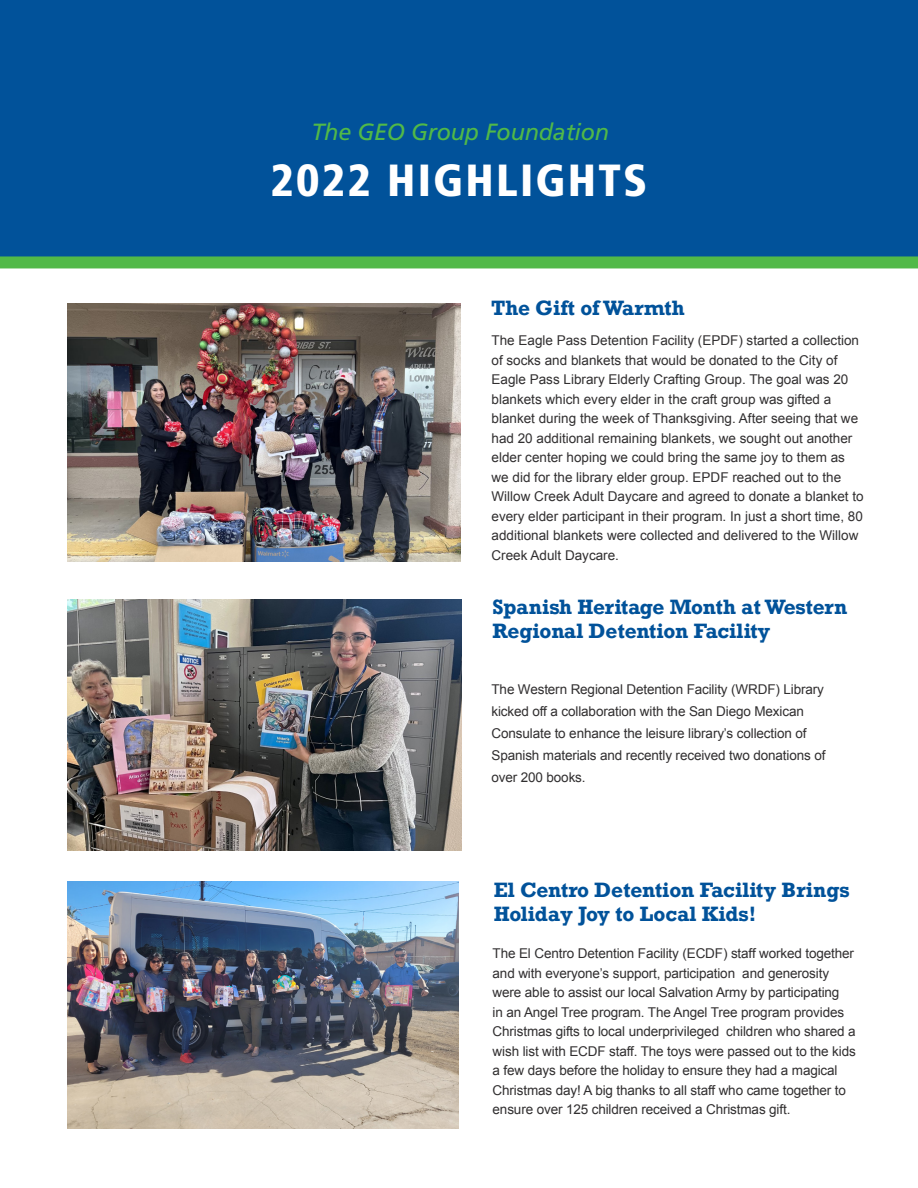
<style>
.page{position:relative;width:918px;height:1188px;background:#fff}
.page>*{position:absolute;margin:0;border:0;box-sizing:border-box;transform-origin:0 0}
.t1{font:900 condensed 45px "Frutiger LT Std";letter-spacing:.05em;color:#fff}
.t2{font:italic 23.4px "Frutiger LT Std";letter-spacing:-.01em;color:#51b948}
.t3{font:700 19.5px/24px "Rockwell";letter-spacing:-.01em;color:#01529a}
.t4{font:13.5px/19.5px "Arial";letter-spacing:-.01em;color:#312f30}
</style>
<div class="page">
<img style="left:67px;top:304px;width:393px;height:257px">
<img style="left:67px;top:882px;width:392px;height:247px">
<img style="left:68px;top:600px;width:394px;height:250px">
<div style="left:0;top:0;width:918px;height:259px;background:#01529a"></div>
<div style="left:0;top:256px;width:918px;height:12px;background:#51b948"></div>
<p class="t2" style="left:312px;top:118px;width:299px">The GEO Group Foundation</p>
<p class="t1" style="left:271px;top:153px;width:378px">2022 HIGHLIGHTS</p>
<p class="t3" style="left:491px;top:296px;width:195px">The Gift of Warmth</p>
<p class="t4" style="left:492px;top:331px;width:374px">The Eagle Pass Detention Facility (EPDF) started a collection of socks and blankets that would be donated to the City of Eagle Pass Library Elderly Crafting Group. The goal was 20 blankets which every elder in the craft group was gifted a blanket during the week of Thanksgiving. After seeing that we had 20 additional remaining blankets, we sought out another elder center hoping we could bring the same joy to them as we did for the library elder group. EPDF reached out to the Willow Creek Adult Daycare and agreed to donate a blanket to every elder participant in their program. In just a short time, 80 additional blankets were collected and delivered to the Willow Creek Adult Daycare.</p>
<p class="t3" style="left:493px;top:595px;width:356px">Spanish Heritage Month at Western<br>Regional Detention Facility</p>
<p class="t4" style="left:492px;top:679px;width:335px;line-height:21.9px">The Western Regional Detention Facility (WRDF) Library kicked off a collaboration with the San Diego Mexican Consulate to enhance the leisure library’s collection of Spanish materials and recently received two donations of over 200 books.</p>
<p class="t3" style="left:494px;top:877px;width:357px">El Centro Detention Facility Brings<br>Holiday Joy to Local Kids!</p>
<p class="t4" style="left:493px;top:944px;width:365px">The El Centro Detention Facility (ECDF) staff worked together and with everyone’s support, participation and generosity were able to assist our local Salvation Army by participating<br>in an Angel Tree program. The Angel Tree program provides Christmas gifts to local underprivileged children who shared a wish list with ECDF staff. The toys were passed out to the kids a few days before the holiday to ensure they had a magical Christmas day! A big thanks to all staff who came together to ensure over 125 children received a Christmas gift.</p>
</div>
